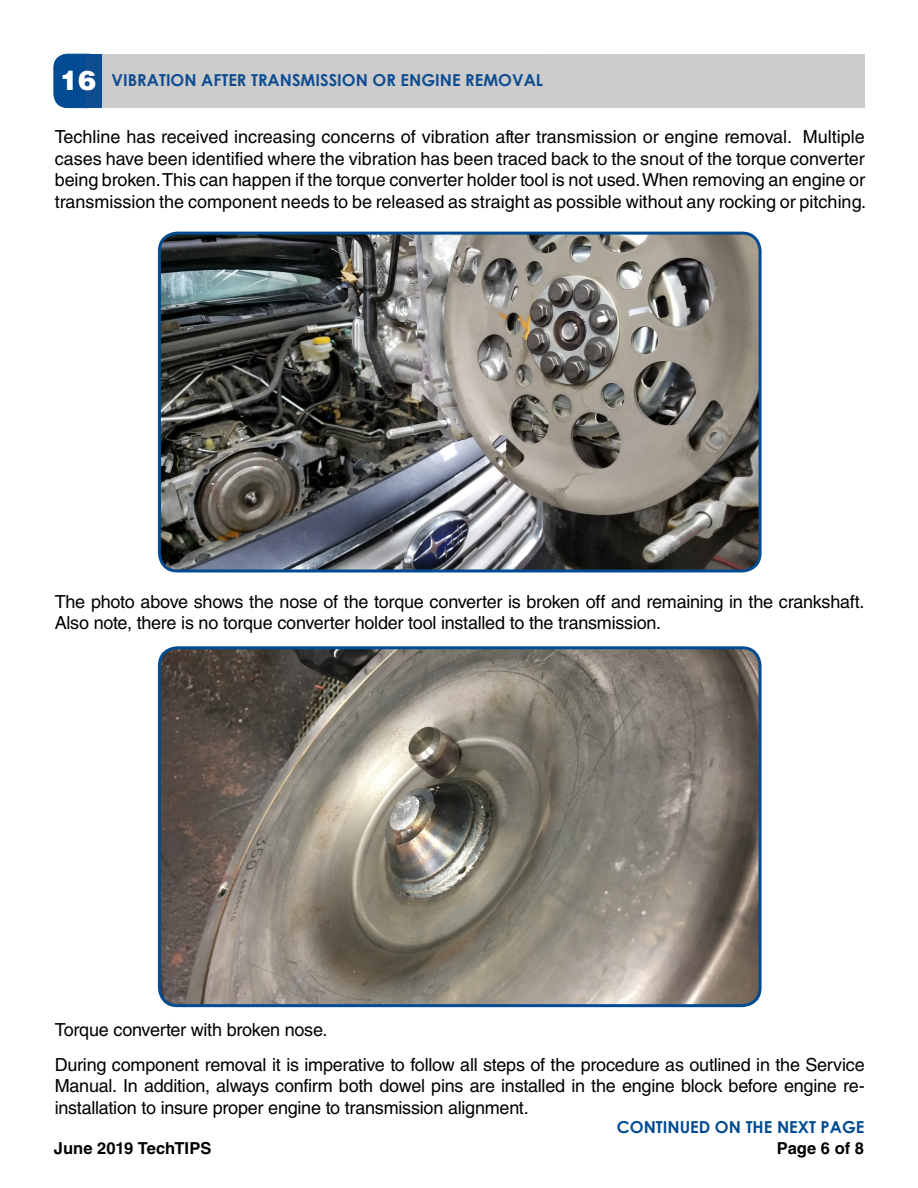
<style>
.page{position:relative;width:918px;height:1188px;background:#fff}
.page>*{position:absolute;margin:0;border:0;box-sizing:border-box;transform-origin:0 0}
.t1{font:18px/21.6px "Helvetica LT Std";letter-spacing:-.015em;color:#000}
.t2{font:700 16.5px "Century Gothic";color:#0f4d91}
.t3{font:700 16.5px "Helvetica LT Std";color:#000}
.t4{font:700 16.5px "Century Gothic";color:#004b92}
.s1{font-family:"Helvetica LT Std";font-weight:900;font-size:27px;color:#fff}
</style>
<div class="page">
<div style="left:54px;top:54px;width:811px;height:54px;background:#ccc;border-radius:14px"></div>
<div style="left:845px;top:54px;width:20px;height:54px;background:#ccc"></div>
<div style="left:54px;top:54px;width:47px;height:54px;background:#004b92;border-radius:14px"></div>
<div style="left:54px;top:54px;width:48px;height:54px;border:1px solid #004b92;border-radius:14px"></div>
<div style="left:85px;top:54px;width:17px;height:54px;background:#0f4d91"></div>
<img style="left:159px;top:233px;width:601px;height:338px">
<div style="left:158px;top:232px;width:604px;height:340px;border:3px solid #004b92;border-radius:18px"></div>
<img style="left:159px;top:650px;width:599px;height:356px">
<div style="left:158px;top:646px;width:604px;height:361px;border:3px solid #004b92;border-radius:18px"></div>
<p class="t2" style="left:60px;top:68px;width:485px"><span class="s1">16</span> VIBRATION AFTER TRANSMISSION OR ENGINE REMOVAL</p>
<p class="t1" style="left:55px;top:126px;width:813px;text-align:justify">Techline has received increasing concerns of vibration after transmission or engine removal. Multiple cases have been identified where the vibration has been traced back to the snout of the torque converter being broken. This can happen if the torque converter holder tool is not used. When removing an engine or transmission the component needs to be released as straight as possible without any rocking or pitching.</p>
<p class="t1" style="left:55px;top:590px;width:811px">The photo above shows the nose of the torque converter is broken off and remaining in the crankshaft.<br>Also note, there is no torque converter holder tool installed to the transmission.</p>
<p class="t1" style="left:55px;top:1012px;width:812px;line-height:35.1px">Torque converter with broken nose.<br>During component removal it is imperative to follow all steps of the procedure as outlined in the Service</p>
<p class="t1" style="left:55px;top:1075px;width:812px">Manual. In addition, always confirm both dowel pins are installed in the engine block before engine re&shy;installation to insure proper engine to transmission alignment.</p>
<p class="t4" style="left:617px;top:1114px;width:249px">CONTINUED ON THE NEXT PAGE</p>
<p class="t3" style="left:54px;top:1139px;width:159px">June 2019 TechTIPS</p>
<p class="t3" style="left:777px;top:1139px;width:89px">Page 6 of 8</p>
</div>
